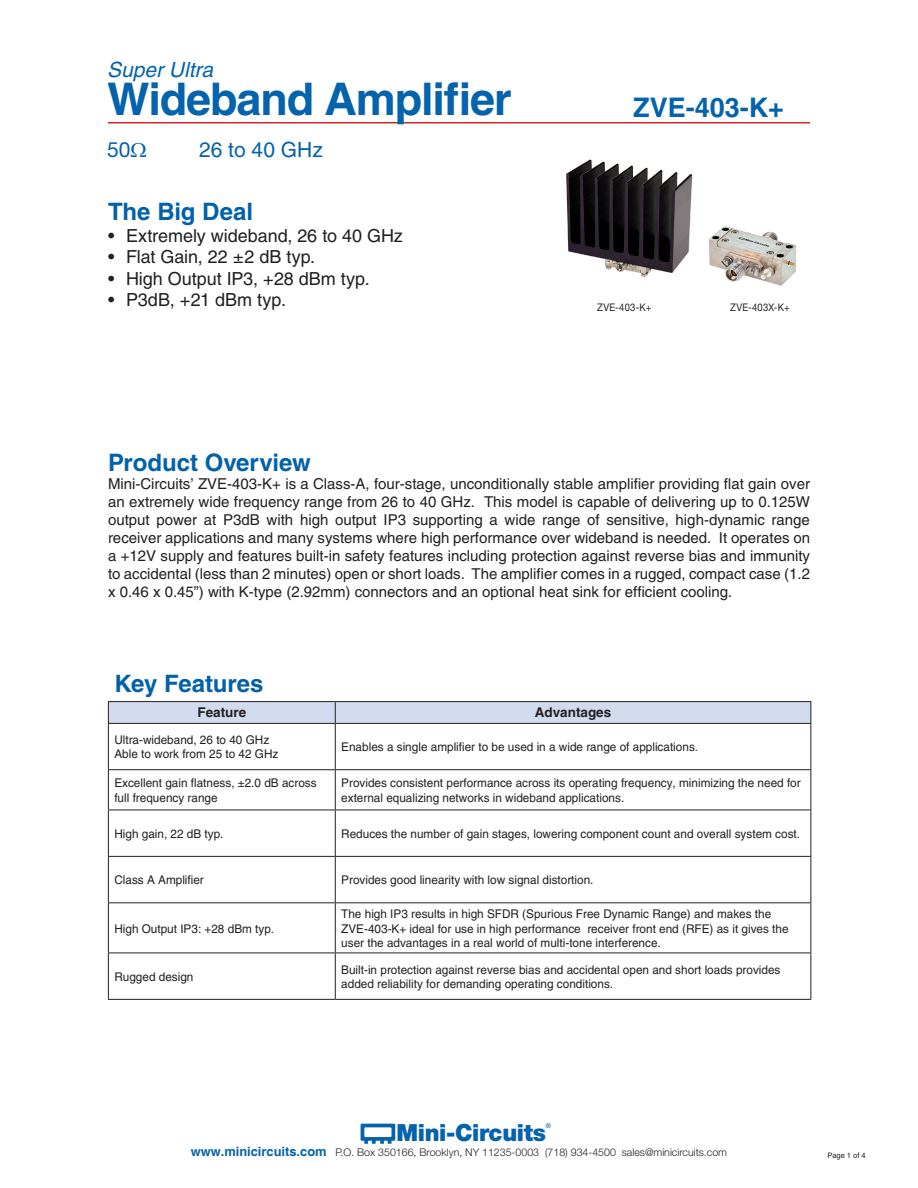
<style>
.page{position:relative;width:918px;height:1188px;background:#fff}
.page>*{position:absolute;margin:0;border:0;box-sizing:border-box;transform-origin:0 0}
.headline{font:700 45px "Helvetica";letter-spacing:-.025em;color:#0463ac}
.model_no{font:700 27px "Helvetica";color:#0463ac}
.BIG_DEAL_HEADER{font:700 24px "Helvetica";letter-spacing:-.005em;color:#0161ab}
.t1{font:900 23.7px "Helvetica Neue";letter-spacing:-.015em;color:#0463ac}
.t2{font:italic 21px "Helvetica";color:#0463ac}
.sub-head{font:21px "Helvetica";color:#0463ac}
.sub-head-2{font:21px "Helvetica Neue";color:#0463ac}
.BIG_DEAL{font:18px "Helvetica";letter-spacing:-.005em;color:#231f20}
.PRODUCT_OVERVIEW__TE{font:15px/18px "Helvetica";color:#231f20;text-align:justify}
.t3{font:700 13.5px "Helvetica";color:#231f20}
.TABLE__TEXT{font:12px/14.4px "Helvetica";color:#231f20}
.t4{font:300 10.65px "Helvetica Neue";color:#231f20}
.general_description{font:10.5px "Helvetica Neue";letter-spacing:.02em;color:#231f20;scale:.9 1}
.t5{font:7.5px "Helvetica";color:#231f20}
.t6{font:500 6.6px "Helvetica Neue";color:#0463ac}
.s1{font-family:"Helvetica";font-weight:700;font-size:12.9px;color:#0463ac}
</style>
<div class="page">
<hr style="left:108px;top:122px;width:702px;height:1px;background:#d1232a">
<svg style="left:361px;top:1124px;width:34px;height:20px"></svg>
<hr style="left:108px;top:701px;width:227px;height:1px;background:#231f20">
<hr style="left:335px;top:701px;width:476px;height:1px;background:#231f20">
<svg style="left:108px;top:702px;width:704px;height:21px;background:#cfd8eb"></svg>
<hr style="left:108px;top:723px;width:227px;height:1px;background:#231f20">
<hr style="left:108px;top:724px;width:1px;height:45px;background:#231f20">
<hr style="left:335px;top:723px;width:476px;height:1px;background:#231f20">
<hr style="left:335px;top:724px;width:1px;height:45px;background:#231f20">
<hr style="left:811px;top:724px;width:1px;height:45px;background:#231f20">
<hr style="left:108px;top:769px;width:227px;height:1px;background:#231f20">
<hr style="left:108px;top:770px;width:1px;height:40px;background:#231f20">
<hr style="left:335px;top:769px;width:476px;height:1px;background:#231f20">
<hr style="left:335px;top:770px;width:1px;height:40px;background:#231f20">
<hr style="left:811px;top:770px;width:1px;height:40px;background:#231f20">
<hr style="left:108px;top:810px;width:227px;height:1px;background:#231f20">
<hr style="left:108px;top:810px;width:1px;height:46px;background:#231f20">
<hr style="left:335px;top:810px;width:476px;height:1px;background:#231f20">
<hr style="left:335px;top:810px;width:1px;height:46px;background:#231f20">
<hr style="left:811px;top:810px;width:1px;height:46px;background:#231f20">
<hr style="left:108px;top:856px;width:227px;height:1px;background:#231f20">
<hr style="left:108px;top:857px;width:1px;height:45px;background:#231f20">
<hr style="left:335px;top:856px;width:476px;height:1px;background:#231f20">
<hr style="left:335px;top:857px;width:1px;height:45px;background:#231f20">
<hr style="left:811px;top:857px;width:1px;height:45px;background:#231f20">
<hr style="left:108px;top:902px;width:227px;height:1px;background:#231f20">
<hr style="left:108px;top:903px;width:1px;height:50px;background:#231f20">
<hr style="left:335px;top:902px;width:476px;height:1px;background:#231f20">
<hr style="left:335px;top:903px;width:1px;height:50px;background:#231f20">
<hr style="left:811px;top:903px;width:1px;height:50px;background:#231f20">
<hr style="left:108px;top:953px;width:227px;height:1px;background:#231f20">
<hr style="left:108px;top:953px;width:1px;height:46px;background:#231f20">
<hr style="left:335px;top:953px;width:476px;height:1px;background:#231f20">
<hr style="left:335px;top:953px;width:1px;height:46px;background:#231f20">
<hr style="left:811px;top:953px;width:1px;height:46px;background:#231f20">
<hr style="left:108px;top:999px;width:227px;height:1px;background:#231f20">
<hr style="left:335px;top:999px;width:476px;height:1px;background:#231f20">
<img style="left:708px;top:226px;width:89px;height:60px">
<img style="left:566px;top:159px;width:127px;height:118px">
<p class="t2" style="left:107px;top:57px;width:107px">Super Ultra</p>
<p class="headline" style="left:107px;top:72px;width:406px">Wideband Amplifier</p>
<p class="sub-head-2" style="left:107px;top:137px;width:25px">50</p>
<p class="sub-head" style="left:199px;top:137px;width:125px">26 to 40 GHz</p>
<p class="BIG_DEAL_HEADER" style="left:108px;top:197px;width:147px">The Big Deal</p>
<p class="BIG_DEAL" style="left:108px;top:225px;width:296px">• Extremely wideband, 26 to 40 GHz</p>
<p class="BIG_DEAL" style="left:108px;top:246px;width:209px">• Flat Gain, 22 ±2 dB typ.</p>
<p class="BIG_DEAL" style="left:108px;top:268px;width:263px">• High Output IP3, +28 dBm typ.</p>
<p class="BIG_DEAL" style="left:108px;top:290px;width:180px">• P3dB, +21 dBm typ.</p>
<p class="model_no" style="left:633px;top:91px;width:152px">ZVE-403-K+</p>
<p class="general_description" style="left:597px;top:301px;width:62px">ZVE-403-K+</p>
<p class="general_description" style="left:730px;top:301px;width:68px">ZVE-403X-K+</p>
<p class="BIG_DEAL_HEADER" style="left:108px;top:448px;width:204px">Product Overview</p>
<p class="PRODUCT_OVERVIEW__TE" style="left:108px;top:474px;width:704px">Mini-Circuits’ ZVE-403-K+ is a Class-A, four-stage, unconditionally stable amplifier providing flat gain over an extremely wide frequency range from 26 to 40 GHz. This model is capable of delivering up to 0.125W output power at P3dB with high output IP3 supporting a wide range of sensitive, high-dynamic range receiver applications and many systems where high performance over wideband is needed. It operates on a +12V supply and features built-in safety features including protection against reverse bias and immunity to accidental (less than 2 minutes) open or short loads. The amplifier comes in a rugged, compact case (1.2 x 0.46 x 0.45”) with K-type (2.92mm) connectors and an optional heat sink for efficient cooling.</p>
<p class="BIG_DEAL_HEADER" style="left:114px;top:669px;width:151px">Key Features</p>
<p class="t3" style="left:197px;top:704px;width:50px">Feature</p>
<p class="t3" style="left:535px;top:704px;width:78px">Advantages</p>
<p class="TABLE__TEXT" style="left:114px;top:733px;width:156px">Ultra-wideband, 26 to 40 GHz</p>
<p class="TABLE__TEXT" style="left:114px;top:747px;width:166px">Able to work from 25 to 42 GHz</p>
<p class="TABLE__TEXT" style="left:341px;top:740px;width:358px">Enables a single amplifier to be used in a wide range of applications.</p>
<p class="TABLE__TEXT" style="left:114px;top:776px;width:204px">Excellent gain flatness, ±2.0 dB across full frequency range</p>
<p class="TABLE__TEXT" style="left:341px;top:776px;width:461px">Provides consistent performance across its operating frequency, minimizing the need for external equalizing networks in wideband applications.</p>
<p class="TABLE__TEXT" style="left:114px;top:826px;width:111px">High gain, 22 dB typ.</p>
<p class="TABLE__TEXT" style="left:341px;top:826px;width:460px">Reduces the number of gain stages, lowering component count and overall system cost.</p>
<p class="TABLE__TEXT" style="left:114px;top:873px;width:91px">Class A Amplifier</p>
<p class="TABLE__TEXT" style="left:341px;top:873px;width:254px">Provides good linearity with low signal distortion.</p>
<p class="TABLE__TEXT" style="left:114px;top:921px;width:161px">High Output IP3: +28 dBm typ.</p>
<p class="TABLE__TEXT" style="left:341px;top:907px;width:432px">The high IP3 results in high SFDR (Spurious Free Dynamic Range) and makes the</p>
<p class="TABLE__TEXT" style="left:341px;top:921px;width:449px">ZVE-403-K+ ideal for use in high performance receiver front end (RFE) as it gives the user the advantages in a real world of multi-tone interference.</p>
<p class="TABLE__TEXT" style="left:114px;top:969px;width:81px">Rugged design</p>
<p class="TABLE__TEXT" style="left:341px;top:962px;width:441px">Built-in protection against reverse bias and accidental open and short loads provides added reliability for demanding operating conditions.</p>
<h3 class="t1" style="left:396px;top:1118px;width:151px">Mini-Circuits</h3>
<p class="t6" style="left:546px;top:1122px;width:7px">®</p>
<p class="t4" style="left:191px;top:1146px;width:538px"><span class="s1">www.minicircuits.com</span> P.O. Box 350166, Brooklyn, NY 11235-0003 (718) 934-4500 sales@minicircuits.com</p>
<p class="t5" style="left:828px;top:1151px;width:40px">Page 1 of 4</p>
</div>
